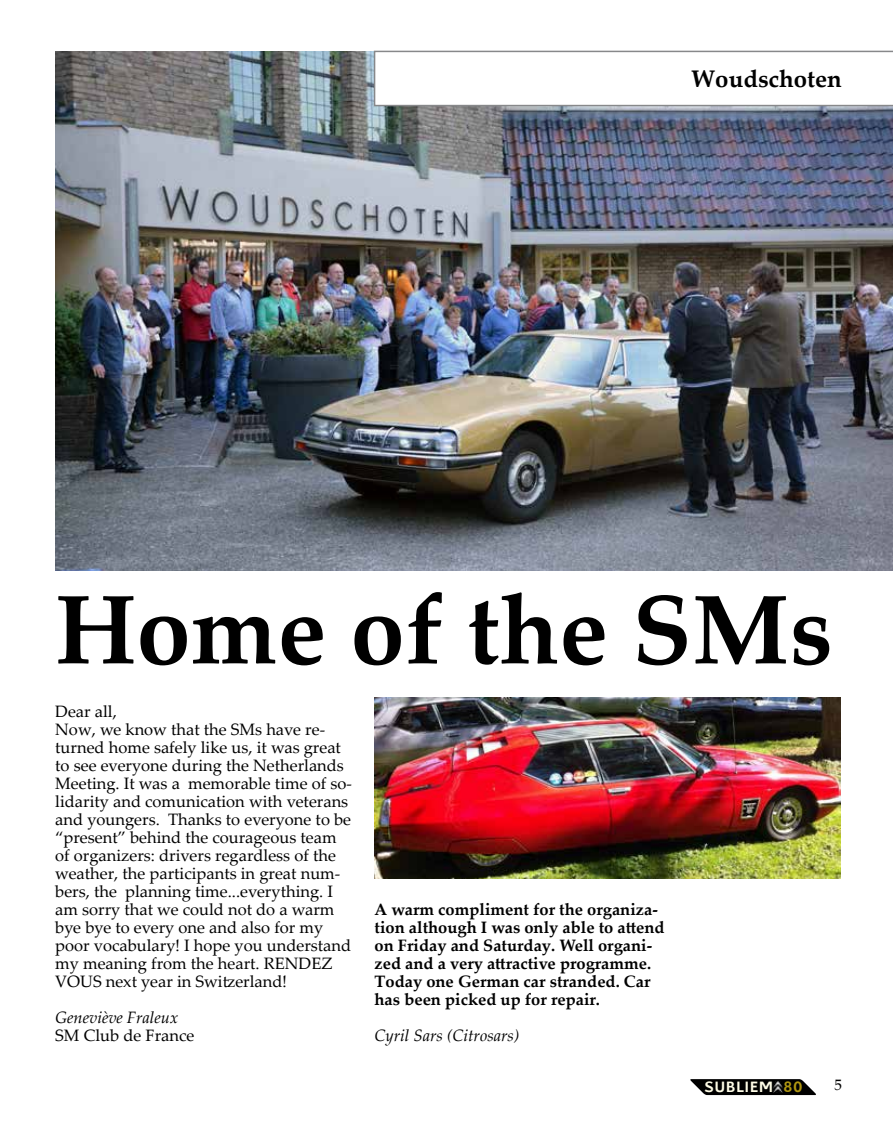
<style>
.page{position:relative;width:893px;height:1123px;background:#fff}
.page>*{position:absolute;margin:0;border:0;box-sizing:border-box;transform-origin:0 0}
.t1{font:700 97.5px "Palatino Linotype";color:#000}
.t2{font:700 24px "Palatino Linotype";color:#000}
.t3{font:16.5px/18px "Palatino Linotype";color:#000}
.t4{font:700 16.5px/18px "Palatino Linotype";color:#000}
.t5{font:italic 16.5px "Palatino Linotype";color:#000}
.t6{font:700 16.2px "Citroen";letter-spacing:.07em;color:#fefce6}
.t7{font:15px "Palatino";color:#000}
.s1{color:#af9611}
</style>
<div class="page">
<svg style="left:690px;top:1079px;width:126px;height:16px;background:#212121"></svg>
<img style="left:55px;top:51px;width:838px;height:519px">
<svg style="left:374px;top:51px;width:519px;height:55px"></svg>
<img style="left:374px;top:697px;width:467px;height:181px">
<h2 class="t2" style="left:691px;top:62px;width:152px">Woudschoten</h2>
<h1 class="t1" style="left:55px;top:561px;width:779px">Home of the SMs</h1>
<p class="t3" style="left:55px;top:702px;width:298px">Dear all,<br>Now, we know that the SMs have re&shy;turned home safely like us, it was great to see everyone during the Netherlands Meeting. It was a memorable time of so&shy;lidarity and comunication with veterans and youngers. Thanks to everyone to be “present” behind the courageous team of organizers: drivers regardless of the weather, the participants in great num&shy;bers, the planning time...everything. I am sorry that we could not do a warm bye bye to every one and also for my poor vocabulary! I hope you understand my meaning from the heart. RENDEZ VOUS next year in Switzerland!</p>
<p class="t5" style="left:55px;top:1006px;width:125px">Geneviève Fraleux</p>
<p class="t3" style="left:55px;top:1026px;width:140px">SM Club de France</p>
<p class="t4" style="left:375px;top:900px;width:292px">A warm compliment for the organiza&shy;tion although I was only able to attend on Friday and Saturday. Well organi&shy;zed and a very attractive programme.<br>Today one German car stranded. Car has been picked up for repair.</p>
<p class="t5" style="left:375px;top:1024px;width:146px">Cyril Sars (Citrosars)</p>
<p class="t6" style="left:704px;top:1075px;width:100px">SUBLIEM <span class="s1">80</span></p>
<p class="t7" style="left:834px;top:1076px;width:9px">5</p>
</div>
